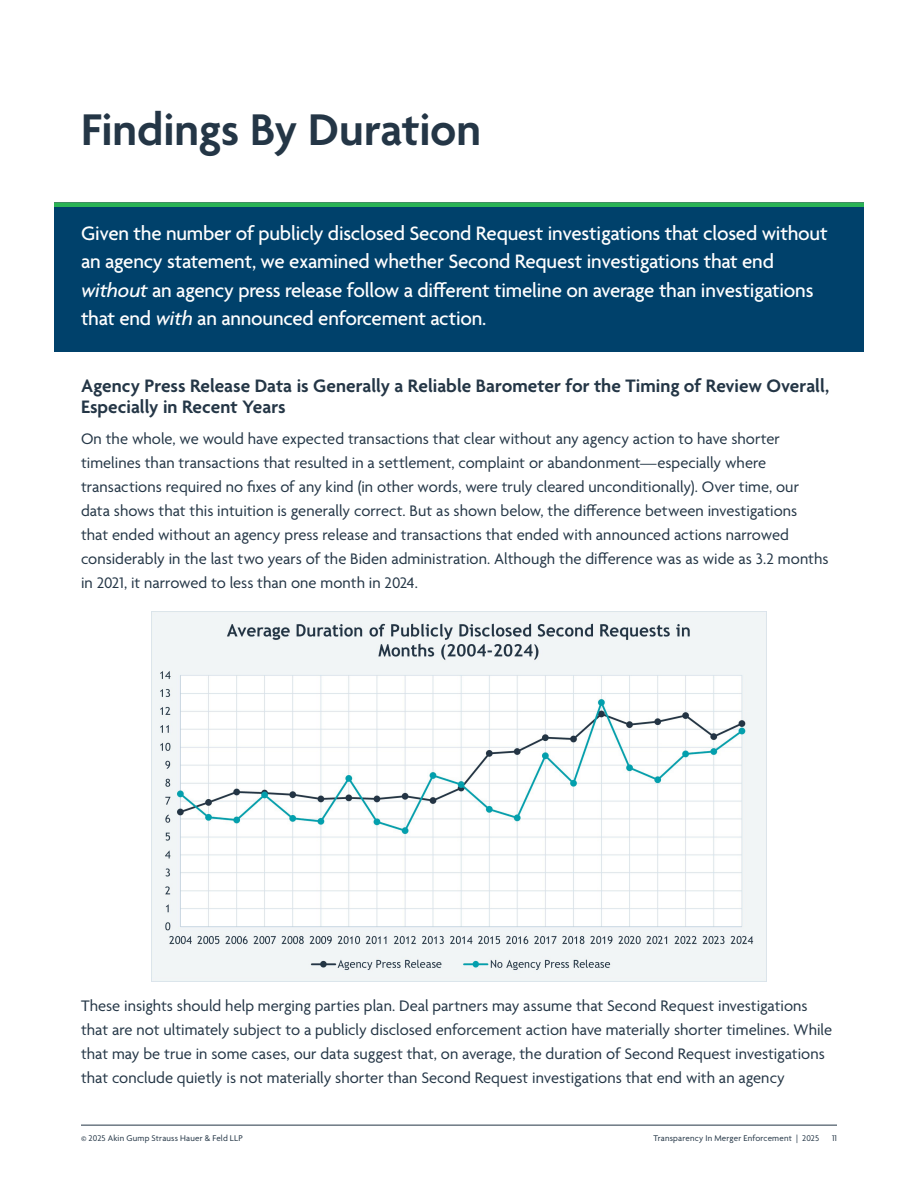
<style>
.page{position:relative;width:918px;height:1188px;background:#fff}
.page>*{position:absolute;margin:0;border:0;box-sizing:border-box;transform-origin:0 0}
.Section_Title{font:600 48px "Agenda";letter-spacing:-.005em;color:#243646}
.Section_Intro-White{font:500 21px/28.5px "Agenda";letter-spacing:-.01em;color:#fff}
.Subhead{font:600 19.5px/21px "Agenda";color:#243646}
.Body_Copy{font:16.5px/24px "Agenda";color:#243646}
.t1{font:9px "Agenda";letter-spacing:.025em;color:#243646}
.s1{font-style:italic}
</style>
<div class="page">
<hr style="left:81px;top:1125px;width:756px;height:1px;background:#243646">
<div style="left:54px;top:202px;width:810px;height:6px;background:#2ab355"></div>
<div style="left:54px;top:207px;width:810px;height:145px;background:#00416b"></div>
<img style="left:151px;top:611px;width:616px;height:370px">
<p class="Section_Title" style="left:81px;top:104px;width:402px">Findings By Duration</p>
<p class="Section_Intro-White" style="left:81px;top:220px;width:748px">Given the number of publicly disclosed Second Request investigations that closed without an agency statement, we examined whether Second Request investigations that end <span class="s1">without</span> an agency press release follow a different timeline on average than investigations that end <span class="s1">with</span> an announced enforcement action.</p>
<p class="Subhead" style="left:81px;top:376px;width:750px">Agency Press Release Data is Generally a Reliable Barometer for the Timing of Review Overall,<br>Especially in Recent Years</p>
<p class="Body_Copy" style="left:81px;top:427px;width:749px">On the whole, we would have expected transactions that clear without any agency action to have shorter timelines than transactions that resulted in a settlement, complaint or abandonment—especially where transactions required no fixes of any kind (in other words, were truly cleared unconditionally). Over time, our data shows that this intuition is generally correct. But as shown below, the difference between investigations that ended without an agency press release and transactions that ended with announced actions narrowed considerably in the last two years of the Biden administration. Although the difference was as wide as 3.2 months in 2021, it narrowed to less than one month in 2024.</p>
<p class="Body_Copy" style="left:81px;top:995px;width:753px">These insights should help merging parties plan. Deal partners may assume that Second Request investigations that are not ultimately subject to a publicly disclosed enforcement action have materially shorter timelines. While that may be true in some cases, our data suggest that, on average, the duration of Second Request investigations that conclude quietly is not materially shorter than Second Request investigations that end with an agency</p>
<p class="t1" style="left:81px;top:1133px;width:163px">© 2025 Akin Gump Strauss Hauer &amp; Feld LLP</p>
<p class="t1" style="left:653px;top:1133px;width:167px">Transparency In Merger Enforcement | 2025</p>
<p class="t1" style="left:832px;top:1133px;width:6px">11</p>
</div>
